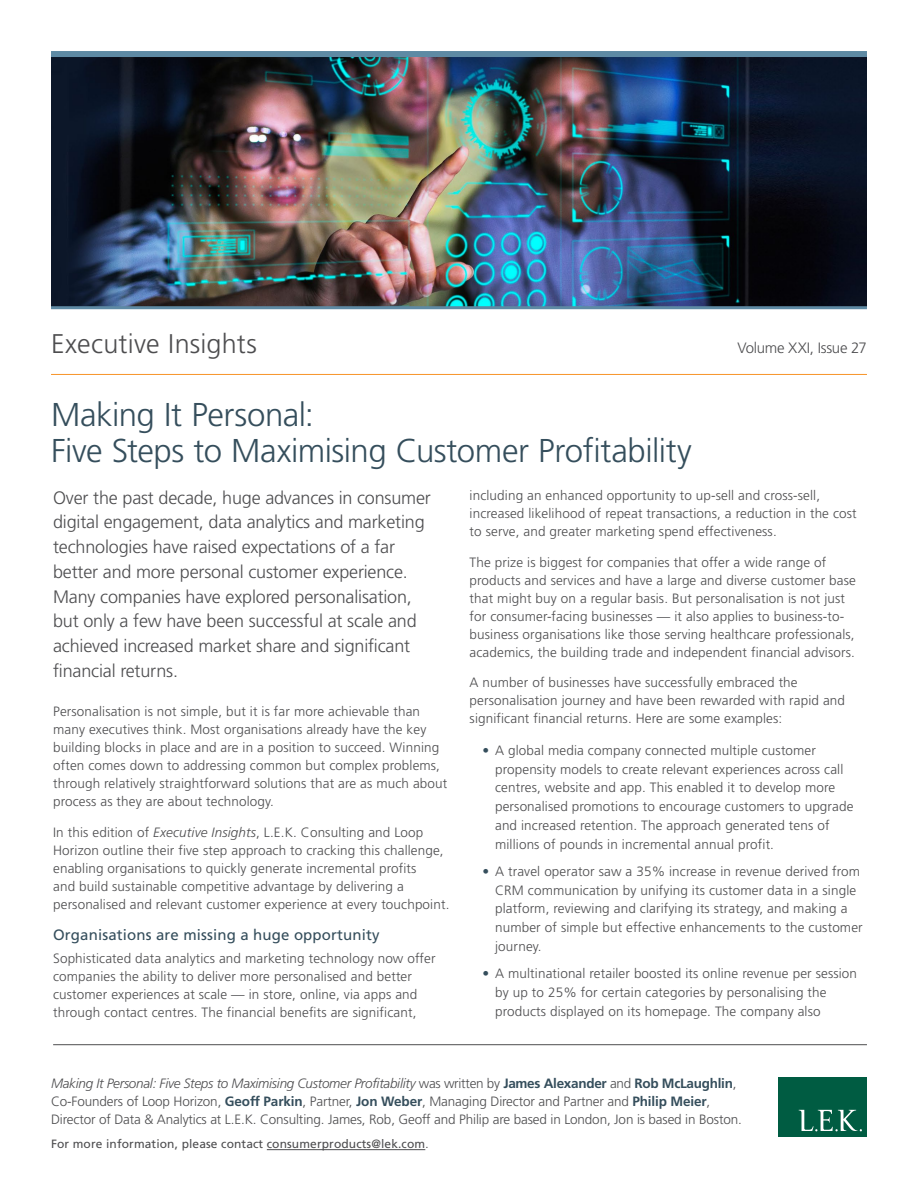
<style>
.page{position:relative;width:918px;height:1188px;background:#fff}
.page>*{position:absolute;margin:0;border:0;box-sizing:border-box;transform-origin:0 0}
.t1{font:300 33px/36px "Frutiger";letter-spacing:-.015em;color:#354e5c}
.t2{font:300 27px "Frutiger";letter-spacing:.005em;color:#4d4d4f}
.t3{font:300 18px/24.8px "Frutiger";letter-spacing:-.01em;color:#4d4d4f}
.t4{font:15px "Frutiger";letter-spacing:.01em;color:#354e5c}
.t5{font:300 15px "Frutiger";letter-spacing:-.02em;color:#4d4d4f}
.t6{font:300 13.5px/18px "Frutiger";letter-spacing:.01em;color:#4d4d4f}
.t7{font:300 13.5px/18px "Frutiger";letter-spacing:-.01em;color:#4d4d4f}
.t8{font:12px "Frutiger";letter-spacing:.01em;color:#4d4d4f}
.s1{font-style:italic}
.s2{color:#354e5c}
.s3{font-weight:700;color:#354e5c}
.s4{font-weight:300;font-size:13.5px}
</style>
<div class="page">
<img style="left:51px;top:57px;width:816px;height:249px">
<hr style="left:51px;top:374px;width:816px;height:1px;background:#f79428">
<hr style="left:267px;top:1149px;width:158px;height:1px;background:#4d4d4f">
<hr style="left:53px;top:1044px;width:814px;height:1px;background:#4d4d4f">
<div style="left:778px;top:1078px;width:89px;height:59px;background:#005c42"></div>
<svg style="left:799px;top:1110px;width:63px;height:22px"></svg>
<hr style="left:51px;top:306px;width:816px;height:3px;background:#5e8aa4">
<div style="left:51px;top:51px;width:816px;height:6px;background:#5e8aa4"></div>
<h2 class="t2" style="left:51px;top:328px;width:207px">Executive Insights</h2>
<h1 class="t1" style="left:51px;top:396px;width:642px">Making It Personal:<br>Five Steps to Maximising Customer Profitability</h1>
<p class="t5" style="left:737px;top:340px;width:131px">Volume XXI, Issue 27</p>
<p class="t3" style="left:53px;top:485px;width:379px">Over the past decade, huge advances in consumer digital engagement, data analytics and marketing technologies have raised expectations of a far better and more personal customer experience.<br>Many companies have explored personalisation, but only a few have been successful at scale and achieved increased market share and significant financial returns.</p>
<p class="t6" style="left:53px;top:702px;width:396px">Personalisation is not simple, but it is far more achievable than many executives think. Most organisations already have the key building blocks in place and are in a position to succeed. Winning often comes down to addressing common but complex problems, through relatively straightforward solutions that are as much about process as they are about technology.</p>
<p class="t6" style="left:53px;top:823px;width:398px">In this edition of <span class="s1">Executive Insights</span>, L.E.K. Consulting and Loop Horizon outline their five step approach to cracking this challenge, enabling organisations to quickly generate incremental profits<br>and build sustainable competitive advantage by delivering a personalised and relevant customer experience at every touchpoint.</p>
<p class="t4" style="left:53px;top:926px;width:328px">Organisations are missing a huge opportunity</p>
<p class="t6" style="left:53px;top:949px;width:384px">Sophisticated data analytics and marketing technology now offer companies the ability to deliver more personalised and better customer experiences at scale — in store, online, via apps and through contact centres. The financial benefits are significant,</p>
<p class="t6" style="left:470px;top:486px;width:389px">including an enhanced opportunity to up-sell and cross-sell, increased likelihood of repeat transactions, a reduction in the cost to serve, and greater marketing spend effectiveness.</p>
<p class="t6" style="left:470px;top:553px;width:388px">The prize is biggest for companies that offer a wide range of products and services and have a large and diverse customer base that might buy on a regular basis. But personalisation is not just for consumer-facing businesses — it also applies to business-to&shy;business organisations like those serving healthcare professionals, academics, the building trade and independent financial advisors.</p>
<p class="t6" style="left:470px;top:674px;width:377px">A number of businesses have successfully embraced the personalisation journey and have been rewarded with rapid and significant financial returns. Here are some examples:</p>
<p class="t6" style="left:495px;top:741px;width:360px;line-height:18.8px;text-indent:-13px"><span class="s2">•</span> A global media company connected multiple customer propensity models to create relevant experiences across call centres, website and app. This enabled it to develop more personalised promotions to encourage customers to upgrade and increased retention. The approach generated tens of millions of pounds in incremental annual profit.</p>
<p class="t6" style="left:495px;top:862px;width:369px;line-height:18.8px;text-indent:-13px"><span class="s2">•</span> A travel operator saw a 35% increase in revenue derived from CRM communication by unifying its customer data in a single platform, reviewing and clarifying its strategy, and making a number of simple but effective enhancements to the customer journey.</p>
<p class="t6" style="left:495px;top:964px;width:363px;line-height:18.8px;text-indent:-13px"><span class="s2">•</span> A multinational retailer boosted its online revenue per session by up to 25% for certain categories by personalising the products displayed on its homepage. The company also</p>
<p class="t7" style="left:51px;top:1074px;width:692px"><span class="s1">Making It Personal: Five Steps to Maximising Customer Profitability</span> was written by <span class="s3">James Alexander</span> and <span class="s3">Rob McLaughlin</span>,<br>Co-Founders of Loop Horizon, <span class="s3">Geoff Parkin</span>, Partner, <span class="s3">Jon Weber</span>, Managing Director and Partner and <span class="s3">Philip Meier</span>,<br>Director of Data &amp; Analytics at L.E.K. Consulting. James, Rob, Geoff and Philip are based in London, Jon is based in Boston.</p>
<p class="t8" style="left:51px;top:1137px;width:380px">For more information, please contact consumerproducts@lek.com<span class="s4">.</span></p>
</div>
